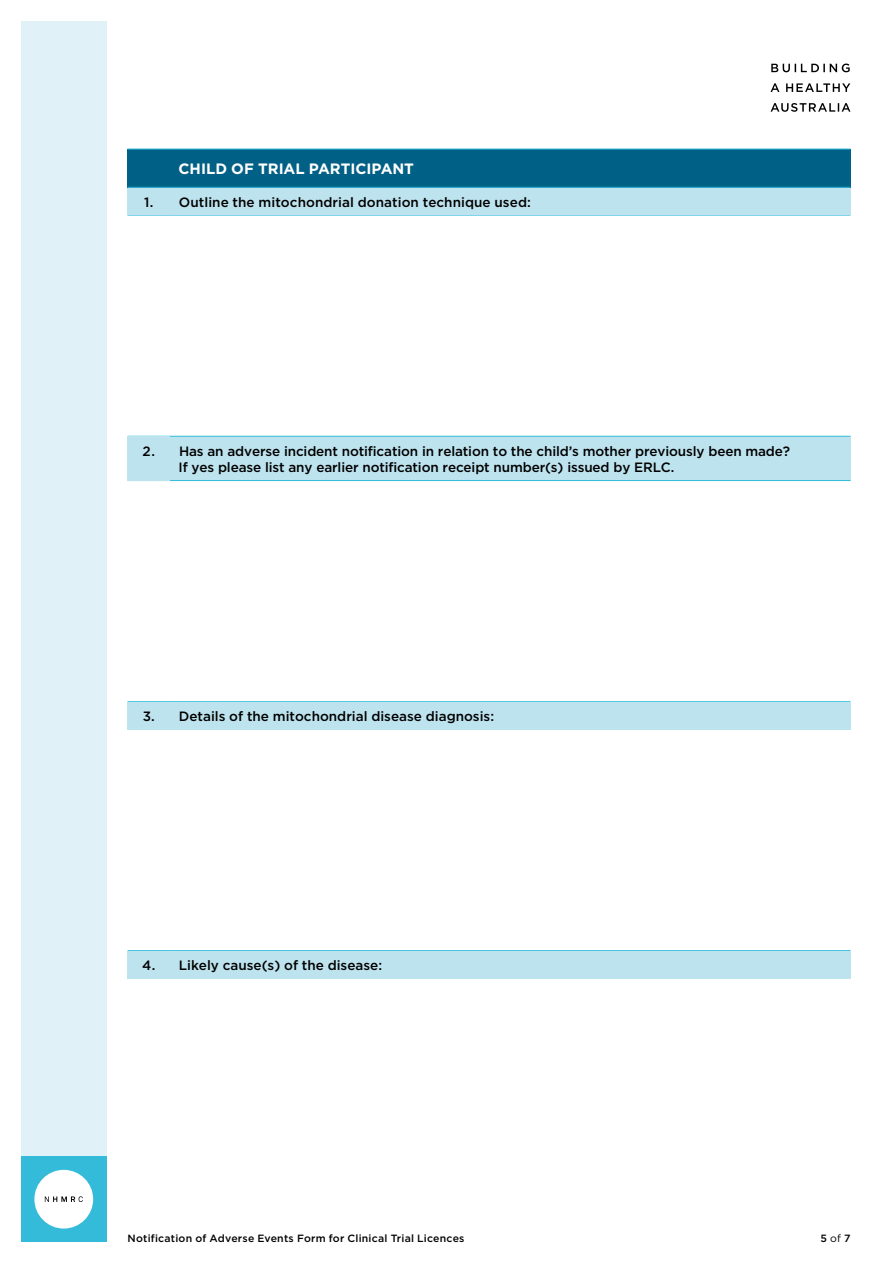
<style>
.page{position:relative;width:893px;height:1263px;background:#fff}
.page>*{position:absolute;margin:0;border:0;box-sizing:border-box;transform-origin:0 0}
.t1{font:700 15px "Gotham";color:#fff}
.t2{font:500 13.5px/16.6px "Gotham";letter-spacing:-.01em;color:#000}
.t3{font:500 10.5px "Gotham";letter-spacing:.02em;color:#000}
.s1{font-weight:400}
</style>
<div class="page">
<svg style="left:771px;top:103px;width:79px;height:9px"></svg>
<svg style="left:771px;top:83px;width:79px;height:9px"></svg>
<svg style="left:771px;top:64px;width:79px;height:8px"></svg>
<div style="left:21px;top:21px;width:85px;height:1221px;background:#e0f1f7"></div>
<div style="left:21px;top:1157px;width:85px;height:85px;background:#34bbda"></div>
<div style="left:34px;top:1170px;width:59px;height:58px;background:#fff;border-radius:50%"></div>
<svg style="left:45px;top:1196px;width:38px;height:6px"></svg>
<div style="left:170px;top:436px;width:680px;height:44px;background:#bde3ee"></div>
<hr style="left:170px;top:978px;width:680px;height:1px;background:#34bbda">
<hr style="left:128px;top:978px;width:42px;height:1px;background:#34bbda">
<hr style="left:170px;top:950px;width:680px;height:1px;background:#34bbda">
<hr style="left:128px;top:950px;width:42px;height:1px;background:#34bbda">
<div style="left:170px;top:951px;width:680px;height:27px;background:#bde3ee"></div>
<div style="left:128px;top:951px;width:42px;height:27px;background:#bde3ee"></div>
<hr style="left:170px;top:729px;width:680px;height:1px;background:#34bbda">
<hr style="left:128px;top:729px;width:42px;height:1px;background:#34bbda">
<hr style="left:170px;top:701px;width:680px;height:1px;background:#34bbda">
<hr style="left:128px;top:701px;width:42px;height:1px;background:#34bbda">
<div style="left:170px;top:702px;width:680px;height:27px;background:#bde3ee"></div>
<div style="left:128px;top:702px;width:42px;height:27px;background:#bde3ee"></div>
<hr style="left:128px;top:215px;width:42px;height:1px;background:#34bbda">
<hr style="left:170px;top:215px;width:680px;height:1px;background:#34bbda">
<div style="left:170px;top:187px;width:680px;height:28px;background:#bde3ee"></div>
<div style="left:128px;top:187px;width:42px;height:28px;background:#bde3ee"></div>
<hr style="left:170px;top:436px;width:680px;height:1px;background:#34bbda">
<div style="left:128px;top:149px;width:42px;height:38px;background:#006085"></div>
<div style="left:170px;top:149px;width:680px;height:38px;background:#006085"></div>
<hr style="left:128px;top:149px;width:42px;height:1px;background:#34bbda">
<hr style="left:170px;top:149px;width:680px;height:1px;background:#34bbda">
<hr style="left:128px;top:187px;width:42px;height:1px;background:#34bbda">
<hr style="left:170px;top:187px;width:680px;height:1px;background:#34bbda">
<hr style="left:170px;top:480px;width:680px;height:1px;background:#34bbda">
<hr style="left:128px;top:480px;width:42px;height:1px;background:#34bbda">
<div style="left:128px;top:436px;width:42px;height:44px;background:#bde3ee"></div>
<p class="t1" style="left:179px;top:159px;width:237px">CHILD OF TRIAL PARTICIPANT</p>
<p class="t2" style="left:144px;top:193px;width:388px">1. Outline the mitochondrial donation technique used:</p>
<p class="t2" style="left:179px;top:442px;width:613px;text-indent:-36px">2. Has an adverse incident notification in relation to the child’s mother previously been made?<br>If yes please list any earlier notification receipt number(s) issued by ERLC.</p>
<p class="t2" style="left:143px;top:708px;width:353px">3. Details of the mitochondrial disease diagnosis:</p>
<p class="t2" style="left:142px;top:957px;width:241px">4. Likely cause(s) of the disease:</p>
<p class="t3" style="left:128px;top:1231px;width:338px">Notification of Adverse Events Form for Clinical Trial Licences</p>
<p class="t3" style="left:821px;top:1231px;width:31px">5 <span class="s1">of</span> 7</p>
</div>
